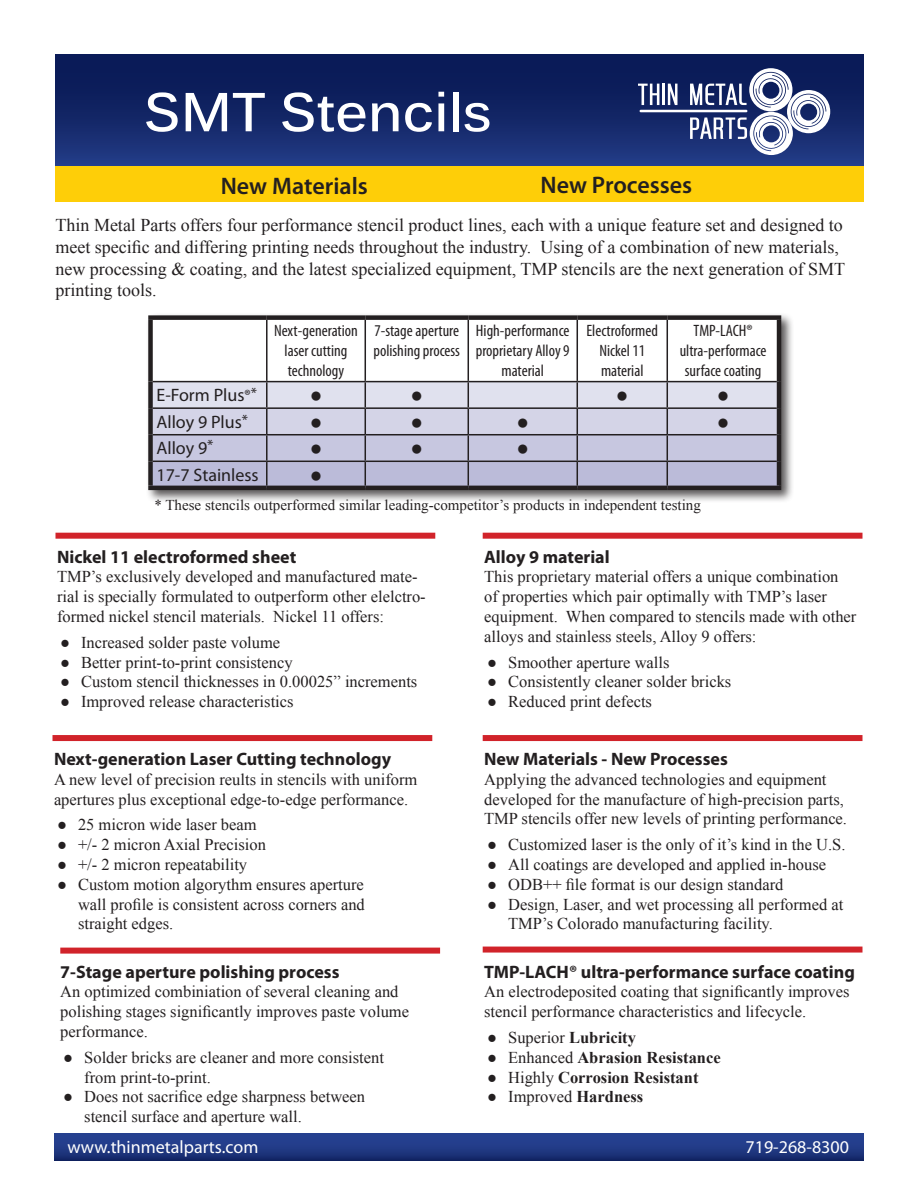
<style>
.page{position:relative;width:918px;height:1188px;background:#fff}
.page>*{position:absolute;margin:0;border:0;box-sizing:border-box;transform-origin:0 0}
.t1{font:700 54px "Kalinga";color:#fff}
.t2{font:600 24px "Myriad Pro";color:#231f20}
.t3{font:21px "Times New Roman";color:#231f20}
.t4{font:18px/21.6px "Times New Roman";color:#231f20}
.t5{font:700 18px "Myriad Pro";color:#231f20}
.t6{font:18px "Myriad Pro";color:#231f20}
.t7{font:18px "Myriad Pro";color:#fff}
.Bulleted_List{font:16.5px/19.8px "Times New Roman";color:#231f20}
.t8{font:condensed 16.5px/19.8px "Myriad Pro";color:#231f20;text-align:center}
.Bulleted_List-2{font:700 16.5px "Times New Roman";color:#231f20}
.t9{font:15px "Times New Roman";color:#231f20}
.s1{font-stretch:condensed;font-size:16.5px}
.s2{font-weight:700}
.s3{font-weight:400}
</style>
<div class="page">
<div style="left:56px;top:54px;width:808px;height:112px;background:linear-gradient(to bottom,#05144e,#203881)"></div>
<svg style="left:638px;top:84px;width:21px;height:21px"></svg>
<hr style="left:662px;top:84px;width:3px;height:21px;background:#fff">
<svg style="left:668px;top:84px;width:9px;height:21px"></svg>
<hr style="left:640px;top:110px;width:107px;height:2px;background:#fff">
<svg style="left:690px;top:68px;width:140px;height:87px"></svg>
<div style="left:145px;top:312px;width:650px;height:192px;background:#231f20;opacity:.75"></div>
<div style="left:148px;top:315px;width:119px;height:5px;background:#231f20"></div>
<div style="left:148px;top:320px;width:5px;height:62px;background:#231f20"></div>
<div style="left:267px;top:315px;width:98px;height:5px;background:#231f20"></div>
<div style="left:365px;top:315px;width:103px;height:5px;background:#231f20"></div>
<div style="left:468px;top:315px;width:109px;height:5px;background:#231f20"></div>
<div style="left:577px;top:315px;width:90px;height:5px;background:#231f20"></div>
<div style="left:667px;top:315px;width:114px;height:5px;background:#231f20"></div>
<hr style="left:777px;top:320px;width:4px;height:62px;background:#231f20">
<div style="left:148px;top:408px;width:5px;height:27px;background:#231f20"></div>
<hr style="left:777px;top:408px;width:4px;height:27px;background:#231f20">
<div style="left:148px;top:435px;width:5px;height:26px;background:#231f20"></div>
<hr style="left:777px;top:435px;width:4px;height:26px;background:#231f20">
<div style="left:148px;top:461px;width:5px;height:25px;background:#231f20"></div>
<hr style="left:777px;top:461px;width:4px;height:25px;background:#231f20">
<hr style="left:148px;top:486px;width:119px;height:4px;background:#231f20">
<hr style="left:267px;top:486px;width:98px;height:4px;background:#231f20">
<hr style="left:365px;top:486px;width:103px;height:4px;background:#231f20">
<hr style="left:468px;top:486px;width:109px;height:4px;background:#231f20">
<hr style="left:577px;top:486px;width:90px;height:4px;background:#231f20">
<hr style="left:667px;top:486px;width:114px;height:4px;background:#231f20">
<svg style="left:151px;top:318px;width:628px;height:170px"></svg>
<div style="left:148px;top:382px;width:5px;height:26px;background:#231f20"></div>
<hr style="left:777px;top:382px;width:4px;height:26px;background:#231f20">
<hr style="left:153px;top:407px;width:114px;height:2px;background:#231f20">
<hr style="left:267px;top:407px;width:98px;height:2px;background:#231f20">
<hr style="left:365px;top:407px;width:103px;height:2px;background:#231f20">
<hr style="left:468px;top:407px;width:109px;height:2px;background:#231f20">
<hr style="left:577px;top:407px;width:90px;height:2px;background:#231f20">
<hr style="left:667px;top:407px;width:110px;height:2px;background:#231f20">
<div style="left:56px;top:166px;width:808px;height:36px;background:#fece08"></div>
<div style="left:52px;top:735px;width:380px;height:6px;background:#d1232a"></div>
<div style="left:483px;top:947px;width:379px;height:6px;background:#d1232a"></div>
<div style="left:483px;top:533px;width:379px;height:6px;background:#d1232a"></div>
<div style="left:56px;top:533px;width:379px;height:6px;background:#d1232a"></div>
<div style="left:60px;top:948px;width:380px;height:6px;background:#d1232a"></div>
<div style="left:54px;top:1133px;width:810px;height:28px;background:linear-gradient(to bottom,#2a479a,#162b6d)"></div>
<div style="left:483px;top:735px;width:379px;height:6px;background:#d1232a"></div>
<p class="t1" style="left:144px;top:77px;width:350px">SMT Stencils</p>
<p class="t2" style="left:221px;top:171px;width:149px">New Materials</p>
<p class="t2" style="left:540px;top:169px;width:153px">New Processes</p>
<p class="t4" style="left:56px;top:214px;width:791px">Thin Metal Parts offers four performance stencil product lines, each with a unique feature set and designed to meet specific and differing printing needs throughout the industry. Using of a combination of new materials, new processing &amp; coating, and the latest specialized equipment, TMP stencils are the next generation of SMT printing tools.</p>
<p class="t8" style="left:274px;top:320px;width:85px">Next-generation laser cutting technology</p>
<p class="t8" style="left:373px;top:320px;width:88px;text-align:left">7-stage aperture polishing process</p>
<p class="t8" style="left:476px;top:320px;width:95px">High-performance proprietary Alloy 9 material</p>
<p class="t8" style="left:587px;top:320px;width:73px">Electroformed<br>Nickel 11 material</p>
<p class="t8" style="left:694px;top:320px;width:60px">TMP-LACH®</p>
<p class="t8" style="left:680px;top:340px;width:88px">ultra-performace surface coating</p>
<p class="t6" style="left:157px;top:384px;width:102px">E-Form Plus<span class="s1">®</span><sup>*</sup></p>
<p class="t3" style="left:310px;top:381px;width:14px">●</p>
<p class="t3" style="left:410px;top:381px;width:14px">●</p>
<p class="t3" style="left:616px;top:381px;width:14px">●</p>
<p class="t3" style="left:717px;top:381px;width:14px">●</p>
<p class="t6" style="left:157px;top:411px;width:93px">Alloy 9 Plus<sup>*</sup></p>
<p class="t3" style="left:310px;top:408px;width:14px">●</p>
<p class="t3" style="left:410px;top:408px;width:14px">●</p>
<p class="t3" style="left:516px;top:408px;width:14px">●</p>
<p class="t3" style="left:717px;top:408px;width:14px">●</p>
<p class="t6" style="left:157px;top:437px;width:58px">Alloy 9<sup>*</sup></p>
<p class="t3" style="left:310px;top:434px;width:14px">●</p>
<p class="t3" style="left:410px;top:434px;width:14px">●</p>
<p class="t3" style="left:516px;top:434px;width:14px">●</p>
<p class="t6" style="left:157px;top:464px;width:104px">17-7 Stainless</p>
<p class="t3" style="left:310px;top:461px;width:14px">●</p>
<p class="t9" style="left:154px;top:495px;width:548px">* These stencils outperformed similar leading-competitor’s products in independent testing</p>
<p class="t5" style="left:57px;top:545px;width:241px">Nickel 11 electroformed sheet</p>
<p class="Bulleted_List" style="left:57px;top:567px;width:370px">TMP’s exclusively developed and manufactured mate&shy;rial is specially formulated to outperform other elelctro&shy;formed nickel stencil materials. Nickel 11 offers:</p>
<p class="Bulleted_List" style="left:60px;top:632px;width:222px">● Increased solder paste volume</p>
<p class="Bulleted_List" style="left:60px;top:652px;width:234px">● Better print-to-print consistency</p>
<p class="Bulleted_List" style="left:60px;top:672px;width:359px">● Custom stencil thicknesses in 0.00025” increments</p>
<p class="Bulleted_List" style="left:60px;top:692px;width:235px">● Improved release characteristics</p>
<p class="t5" style="left:54px;top:747px;width:339px">Next-generation Laser Cutting technology</p>
<p class="Bulleted_List" style="left:54px;top:769px;width:365px">A new level of precision reults in stencils with uniform apertures plus exceptional edge-to-edge performance.</p>
<p class="Bulleted_List" style="left:57px;top:815px;width:201px">● 25 micron wide laser beam</p>
<p class="Bulleted_List" style="left:57px;top:835px;width:211px">● +/- 2 micron Axial Precision</p>
<p class="Bulleted_List" style="left:57px;top:854px;width:192px">● +/- 2 micron repeatability</p>
<p class="Bulleted_List" style="left:78px;top:874px;width:288px;text-align:justify;text-indent:-21px">● Custom motion algorythm ensures aperture wall profile is consistent across corners and straight edges.</p>
<p class="t5" style="left:60px;top:960px;width:281px">7-Stage aperture polishing process</p>
<p class="Bulleted_List" style="left:60px;top:982px;width:350px">An optimized combiniation of several cleaning and polishing stages significantly improves paste volume performance.</p>
<p class="Bulleted_List" style="left:84px;top:1047px;width:301px;text-indent:-21px">● Solder bricks are cleaner and more consistent from print-to-print.</p>
<p class="Bulleted_List" style="left:84px;top:1087px;width:282px;text-indent:-21px">● Does not sacrifice edge sharpness between stencil surface and aperture wall.</p>
<p class="t5" style="left:484px;top:545px;width:127px">Alloy 9 material</p>
<p class="Bulleted_List" style="left:484px;top:567px;width:374px">This proprietary material offers a unique combination<br>of properties which pair optimally with TMP’s laser equipment. When compared to stencils made with other alloys and stainless steels, Alloy 9 offers:</p>
<p class="Bulleted_List" style="left:487px;top:652px;width:184px">● Smoother aperture walls</p>
<p class="Bulleted_List" style="left:487px;top:672px;width:246px">● Consistently cleaner solder bricks</p>
<p class="Bulleted_List" style="left:487px;top:692px;width:166px">● Reduced print defects</p>
<p class="t5" style="left:484px;top:747px;width:245px">New Materials - New Processes</p>
<p class="Bulleted_List" style="left:484px;top:769px;width:364px">Applying the advanced technologies and equipment developed for the manufacture of high-precision parts,<br>TMP stencils offer new levels of printing performance.</p>
<p class="Bulleted_List" style="left:487px;top:835px;width:360px">● Customized laser is the only of it’s kind in the U.S.</p>
<p class="Bulleted_List" style="left:487px;top:854px;width:341px">● All coatings are developed and applied in-house</p>
<p class="Bulleted_List" style="left:487px;top:874px;width:298px">● ODB++ file format is our design standard</p>
<p class="Bulleted_List" style="left:508px;top:894px;width:337px;text-indent:-21px">● Design, Laser, and wet processing all performed at<br>TMP’s Colorado manufacturing facility.</p>
<p class="t5" style="left:484px;top:960px;width:372px">TMP-LACH® ultra-performance surface coating</p>
<p class="Bulleted_List" style="left:484px;top:982px;width:367px">An electrodeposited coating that significantly improves stencil performance characteristics and lifecycle.</p>
<p class="Bulleted_List" style="left:487px;top:1027px;width:150px">● Superior <span class="s2">Lubricity</span></p>
<p class="Bulleted_List-2" style="left:487px;top:1046px;width:235px"><span class="s3">● Enhanced</span> Abrasion Resistance</p>
<p class="Bulleted_List-2" style="left:487px;top:1066px;width:213px"><span class="s3">● Highly</span> Corrosion Resistant</p>
<p class="Bulleted_List" style="left:487px;top:1087px;width:158px">● Improved <span class="s2">Hardness</span></p>
<p class="t7" style="left:68px;top:1136px;width:192px">www.thinmetalparts.com</p>
<p class="t7" style="left:746px;top:1136px;width:105px">719-268-8300</p>
</div>
